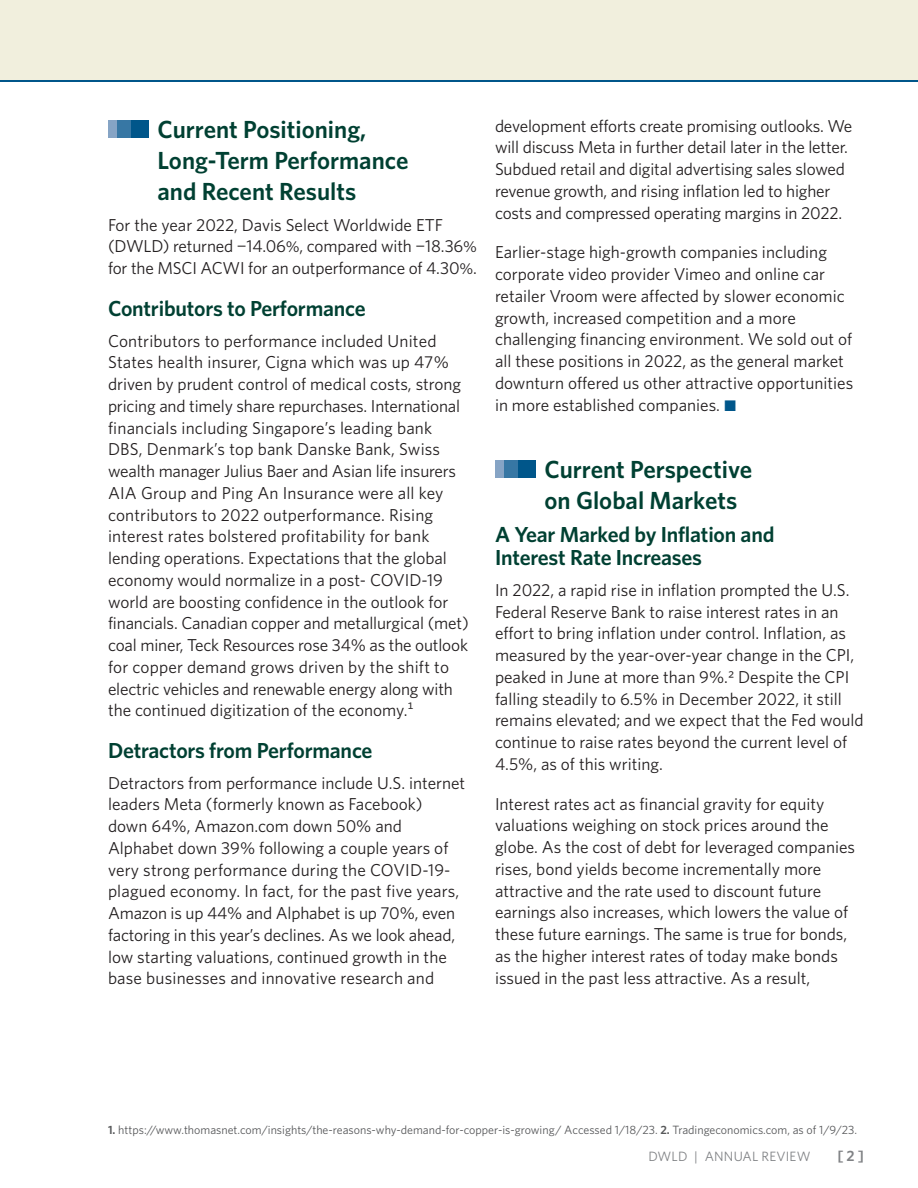
<style>
.page{position:relative;width:918px;height:1188px;background:#fff}
.page>*{position:absolute;margin:0;border:0;box-sizing:border-box;transform-origin:0 0}
.t1{font:600 24.75px/31.2px "Whitney";color:#004032}
.t2{font:600 21.75px/23.7px "Whitney";letter-spacing:-.01em;color:#004032}
.Body{font:17.25px/21.8px "Whitney";color:#231f20}
.Whitney_Book_11_5{font:17.25px/21.8px "Whitney";letter-spacing:-.01em;color:#231f20}
.t3{font:600 15px "Whitney";color:#808285}
.t4{font:13.5px "Whitney";letter-spacing:.01em;color:#808285}
.Footnote_first{font:12px "Whitney";color:#57585a}
.s1{font-size:15.75px}
.s2{font-family:"Mercury Text G1";color:#00568a}
.s3{font-weight:600}
</style>
<div class="page">
<div style="left:0;top:0;width:918px;height:80px;background:#f1efdd"></div>
<hr style="left:0;top:80px;width:918px;height:2px;background:#00568a">
<div style="left:131px;top:120px;width:18px;height:18px;background:#00568a"></div>
<div style="left:117px;top:120px;width:13px;height:18px;background:#3777a4"></div>
<div style="left:108px;top:120px;width:9px;height:18px;background:#86a4c5"></div>
<div style="left:518px;top:460px;width:18px;height:18px;background:#00568a"></div>
<div style="left:504px;top:460px;width:14px;height:18px;background:#3777a4"></div>
<div style="left:495px;top:460px;width:9px;height:18px;background:#86a4c5"></div>
<h2 class="t1" style="left:158px;top:113px;width:253px">Current Positioning,<br>Long-Term Performance and Recent Results</h2>
<p class="Whitney_Book_11_5" style="left:108px;top:213px;width:371px">For the year 2022, Davis Select Worldwide ETF (DWLD) returned −14.06<span class="s1">%</span>, compared with −18.36<span class="s1">% </span>for the MSCI ACWI for an outperformance of 4.30<span class="s1">%</span>.</p>
<h2 class="t2" style="left:108px;top:296px;width:259px">Contributors to Performance</h2>
<p class="Body" style="left:108px;top:329px;width:362px">Contributors to performance included United States health insurer, Cigna which was up 47% driven by prudent control of medical costs, strong pricing and timely share repurchases. International financials including Singapore’s leading bank DBS, Denmark’s top bank Danske Bank, Swiss wealth manager Julius Baer and Asian life insurers AIA Group and Ping An Insurance were all key contributors to 2022 outperformance. Rising interest rates bolstered profitability for bank lending operations. Expectations that the global economy would normalize in a post- COVID-19 world are boosting confidence in the outlook for financials. Canadian copper and metallurgical (met) coal miner, Teck Resources rose 34% as the outlook for copper demand grows driven by the shift to electric vehicles and renewable energy along with the continued digitization of the economy.1</p>
<h2 class="t2" style="left:108px;top:738px;width:266px">Detractors from Performance</h2>
<p class="Body" style="left:108px;top:771px;width:359px">Detractors from performance include U.S. internet leaders Meta (formerly known as Facebook) down 64%, Amazon.com down 50% and Alphabet down 39% following a couple years of very strong performance during the COVID-19- plagued economy. In fact, for the past five years, Amazon is up 44% and Alphabet is up 70%, even factoring in this year’s declines. As we look ahead, low starting valuations, continued growth in the base businesses and innovative research and</p>
<p class="Body" style="left:495px;top:114px;width:359px">development efforts create promising outlooks. We will discuss Meta in further detail later in the letter.<br>Subdued retail and digital advertising sales slowed revenue growth, and rising inflation led to higher costs and compressed operating margins in 2022.</p>
<p class="Body" style="left:495px;top:241px;width:360px">Earlier-stage high-growth companies including corporate video provider Vimeo and online car retailer Vroom were affected by slower economic growth, increased competition and a more challenging financing environment. We sold out of all these positions in 2022, as the general market downturn offered us other attractive opportunities in more established companies. <span class="s2">•</span></p>
<h2 class="t1" style="left:544px;top:453px;width:209px">Current Perspective on Global Markets</h2>
<h2 class="t2" style="left:495px;top:522px;width:281px">A Year Marked by Inflation and<br>Interest Rate Increases</h2>
<p class="Body" style="left:495px;top:579px;width:370px">In 2022, a rapid rise in inflation prompted the U.S.<br>Federal Reserve Bank to raise interest rates in an effort to bring inflation under control. Inflation, as measured by the year-over-year change in the CPI, peaked in June at more than 9%.2 Despite the CPI falling steadily to 6.5% in December 2022, it still remains elevated; and we expect that the Fed would continue to raise rates beyond the current level of 4.5%, as of this writing.</p>
<p class="Body" style="left:495px;top:792px;width:362px">Interest rates act as financial gravity for equity valuations weighing on stock prices around the globe. As the cost of debt for leveraged companies rises, bond yields become incrementally more attractive and the rate used to discount future earnings also increases, which lowers the value of these future earnings. The same is true for bonds, as the higher interest rates of today make bonds issued in the past less attractive. As a result,</p>
<p class="Footnote_first" style="left:108px;top:1122px;width:751px"><span class="s3">1.</span> https://www.thomasnet.com/insights/the-reasons-why-demand-for-copper-is-growing/ Accessed 1/18/23. <span class="s3">2.</span> Tradingeconomics.com, as of 1/9/23.</p>
<p class="t4" style="left:648px;top:1147px;width:164px">DWLD | ANNUAL REVIEW</p>
<p class="t3" style="left:838px;top:1146px;width:28px">[ 2 ]</p>
</div>
